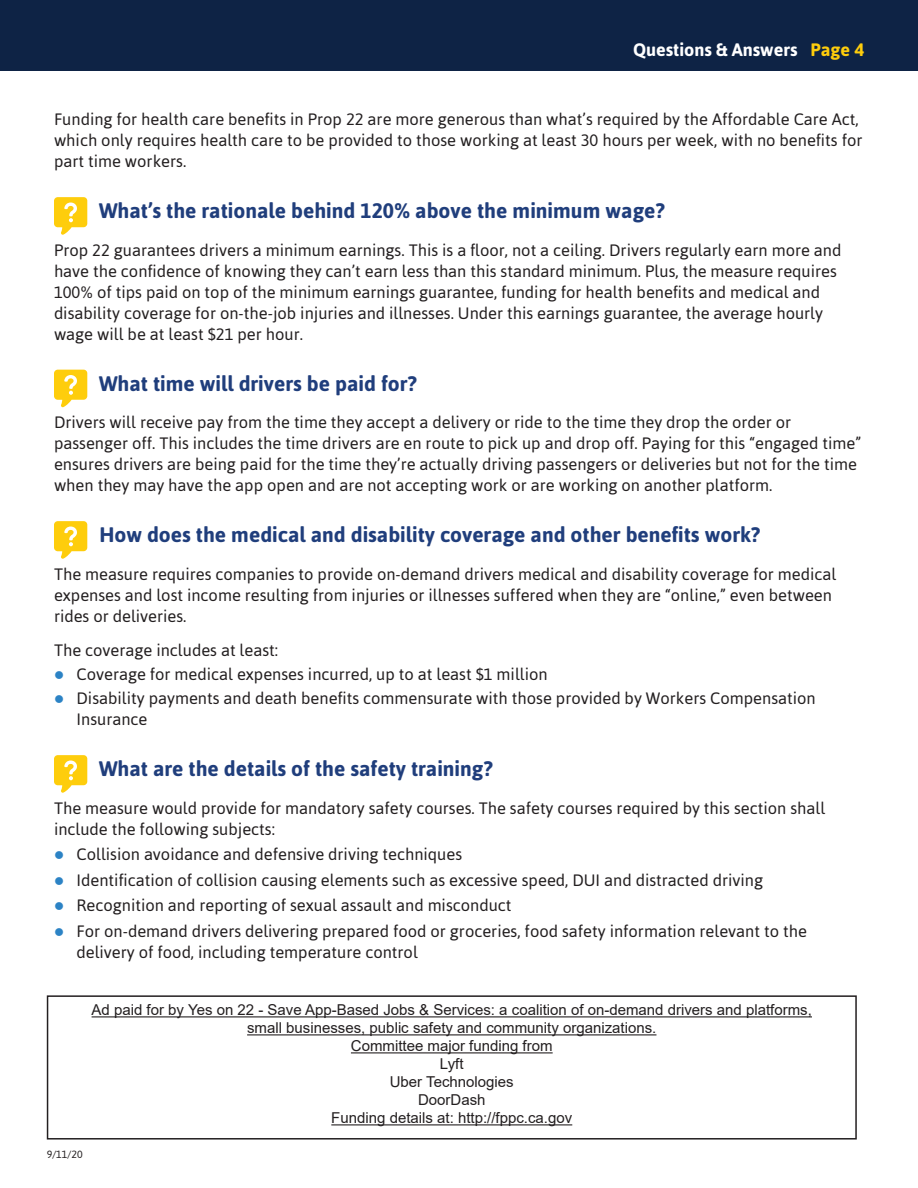
<style>
.page{position:relative;width:918px;height:1188px;background:#fff}
.page>*{position:absolute;margin:0;border:0;box-sizing:border-box;transform-origin:0 0}
.Paragraph_Style_1{font:700 21px "Asap";color:#203e7c}
.Paragraph_Style_1-2{font:700 18px "Asap";color:#fff}
.t1{font:16.5px/21px "Asap";color:#231f20}
.t2{font:15px/18px "Arial";color:#231f20;text-align:center}
.t3{font:10.5px "Asap";color:#231f20}
.s1{color:#fecd0c}
.s2{color:#2c83c5}
</style>
<div class="page">
<svg style="left:54px;top:197px;width:33px;height:38px"></svg>
<svg style="left:54px;top:370px;width:33px;height:37px"></svg>
<svg style="left:54px;top:521px;width:33px;height:38px"></svg>
<svg style="left:54px;top:755px;width:33px;height:38px"></svg>
<hr style="left:92px;top:1016px;width:720px;height:1px;background:#231f20">
<hr style="left:247px;top:1034px;width:409px;height:1px;background:#231f20">
<hr style="left:351px;top:1052px;width:202px;height:1px;background:#231f20">
<hr style="left:331px;top:1124px;width:241px;height:1px;background:#231f20">
<div style="left:47px;top:995px;width:810px;height:145px;border:2px solid #231f20"></div>
<div style="left:0;top:0;width:918px;height:70px;background:#0e2345"></div>
<p class="Paragraph_Style_1-2" style="left:633px;top:40px;width:232px">Questions &amp; Answers <span class="s1">Page 4</span></p>
<p class="t1" style="left:54px;top:109px;width:810px">Funding for health care benefits in Prop 22 are more generous than what’s required by the Affordable Care Act, which only requires health care to be provided to those working at least 30 hours per week, with no benefits for part time workers.</p>
<p class="Paragraph_Style_1" style="left:99px;top:199px;width:567px">What’s the rationale behind 120% above the minimum wage?</p>
<p class="t1" style="left:54px;top:239px;width:789px">Prop 22 guarantees drivers a minimum earnings. This is a floor, not a ceiling. Drivers regularly earn more and have the confidence of knowing they can’t earn less than this standard minimum. Plus, the measure requires 100% of tips paid on top of the minimum earnings guarantee, funding for health benefits and medical and disability coverage for on-the-job injuries and illnesses. Under this earnings guarantee, the average hourly wage will be at least $21 per hour.</p>
<p class="Paragraph_Style_1" style="left:99px;top:371px;width:319px">What time will drivers be paid for?</p>
<p class="t1" style="left:54px;top:412px;width:809px">Drivers will receive pay from the time they accept a delivery or ride to the time they drop the order or passenger off. This includes the time drivers are en route to pick up and drop off. Paying for this “engaged time” ensures drivers are being paid for the time they’re actually driving passengers or deliveries but not for the time when they may have the app open and are not accepting work or are working on another platform.</p>
<p class="Paragraph_Style_1" style="left:99px;top:523px;width:663px">How does the medical and disability coverage and other benefits work?</p>
<p class="t1" style="left:54px;top:563px;width:784px">The measure requires companies to provide on-demand drivers medical and disability coverage for medical expenses and lost income resulting from injuries or illnesses suffered when they are “online,” even between rides or deliveries.</p>
<p class="t1" style="left:54px;top:640px;width:226px">The coverage includes at least:</p>
<p class="t1" style="left:54px;top:664px;width:495px"><span class="s2">●</span> Coverage for medical expenses incurred, up to at least $1 million</p>
<p class="t1" style="left:76px;top:688px;width:741px;text-indent:-22px"><span class="s2">●</span> Disability payments and death benefits commensurate with those provided by Workers Compensation<br>Insurance</p>
<p class="Paragraph_Style_1" style="left:99px;top:757px;width:395px">What are the details of the safety training?</p>
<p class="t1" style="left:54px;top:797px;width:773px">The measure would provide for mandatory safety courses. The safety courses required by this section shall include the following subjects:</p>
<p class="t1" style="left:54px;top:844px;width:410px"><span class="s2">●</span> Collision avoidance and defensive driving techniques</p>
<p class="t1" style="left:54px;top:869px;width:711px"><span class="s2">●</span> Identification of collision causing elements such as excessive speed, DUI and distracted driving</p>
<p class="t1" style="left:54px;top:895px;width:459px"><span class="s2">●</span> Recognition and reporting of sexual assault and misconduct</p>
<p class="t1" style="left:76px;top:920px;width:732px;text-indent:-22px"><span class="s2">●</span> For on-demand drivers delivering prepared food or groceries, food safety information relevant to the delivery of food, including temperature control</p>
<p class="t2" style="left:92px;top:1001px;width:722px">Ad paid for by Yes on 22 - Save App-Based Jobs &amp; Services: a coalition of on-demand drivers and platforms, small businesses, public safety and community organizations.</p>
<p class="t2" style="left:351px;top:1037px;width:203px">Committee major funding from</p>
<p class="t2" style="left:440px;top:1055px;width:25px">Lyft</p>
<p class="t2" style="left:390px;top:1073px;width:125px">Uber Technologies</p>
<p class="t2" style="left:418px;top:1091px;width:69px">DoorDash</p>
<p class="t2" style="left:331px;top:1109px;width:242px">Funding details at: http://fppc.ca.gov</p>
<p class="t3" style="left:47px;top:1148px;width:37px">9/11/20</p>
</div>
